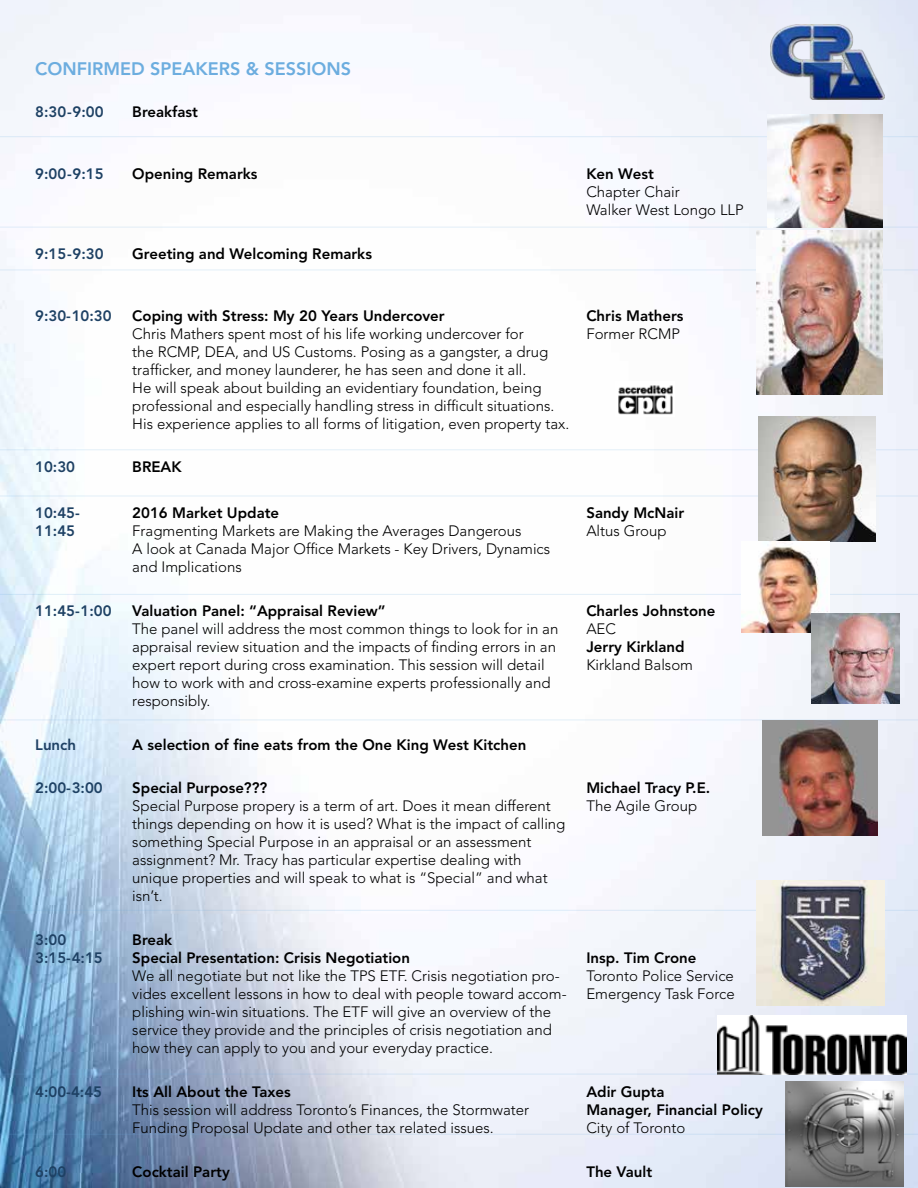
<style>
.page{position:relative;width:918px;height:1188px;background:#fff}
.page>*{position:absolute;margin:0;border:0;box-sizing:border-box;transform-origin:0 0}
.t1{font:800 18px "Avenir";color:#6caddf}
.t2{font:300 15px/18px "Avenir";color:#000}
.t3{font:800 15px/18px "Avenir";color:#000}
.t4{font:800 15px/18px "Avenir";color:#1e4164}
</style>
<div class="page">
<img style="left:0;top:0;width:918px;height:1188px">
<hr style="left:0;top:227px;width:918px;height:1px;background:#6caddf">
<hr style="left:0;top:136px;width:918px;height:1px;background:#6caddf">
<hr style="left:0;top:270px;width:918px;height:1px;background:#6caddf">
<hr style="left:0;top:496px;width:918px;height:1px;background:#6caddf">
<hr style="left:0;top:449px;width:918px;height:1px;background:#6caddf">
<hr style="left:0;top:720px;width:918px;height:1px;background:#6caddf">
<hr style="left:0;top:594px;width:918px;height:1px;background:#6caddf">
<hr style="left:0;top:1074px;width:918px;height:1px;background:#6caddf">
<hr style="left:0;top:910px;width:918px;height:1px;background:#6caddf">
<hr style="left:0;top:1134px;width:918px;height:1px;background:#6caddf">
<div style="left:672px;top:0;width:246px;height:204px;background:linear-gradient(to right,#f4f6fb,#e2e8f5)"></div>
<img style="left:771px;top:24px;width:113px;height:75px">
<img style="left:757px;top:230px;width:126px;height:164px">
<img style="left:768px;top:115px;width:115px;height:112px">
<img style="left:759px;top:416px;width:117px;height:126px">
<img style="left:757px;top:880px;width:128px;height:126px">
<img style="left:741px;top:542px;width:88px;height:90px">
<img style="left:812px;top:613px;width:88px;height:91px">
<img style="left:785px;top:1081px;width:119px;height:105px">
<img style="left:762px;top:720px;width:115px;height:115px">
<img style="left:717px;top:1016px;width:189px;height:58px">
<img style="left:615px;top:382px;width:60px;height:34px">
<p class="t1" style="left:35px;top:58px;width:317px">CONFIRMED SPEAKERS &amp; SESSIONS</p>
<p class="t4" style="left:35px;top:103px;width:70px">8:30-9:00</p>
<p class="t3" style="left:132px;top:103px;width:67px">Breakfast</p>
<p class="t4" style="left:35px;top:165px;width:70px">9:00-9:15</p>
<p class="t3" style="left:132px;top:165px;width:127px">Opening Remarks</p>
<p class="t3" style="left:586px;top:165px;width:69px">Ken West</p>
<p class="t2" style="left:586px;top:183px;width:159px">Chapter Chair<br>Walker West Longo LLP</p>
<p class="t4" style="left:35px;top:245px;width:70px">9:15-9:30</p>
<p class="t3" style="left:132px;top:245px;width:241px">Greeting and Welcoming Remarks</p>
<p class="t4" style="left:35px;top:306px;width:78px">9:30-10:30</p>
<p class="t3" style="left:132px;top:306px;width:314px">Coping with Stress: My 20 Years Undercover</p>
<p class="t2" style="left:132px;top:324px;width:439px">Chris Mathers spent most of his life working undercover for<br>the RCMP, DEA, and US Customs. Posing as a gangster, a drug trafficker, and money launderer, he has seen and done it all.<br>He will speak about building an evidentiary foundation, being professional and especially handling stress in difficult situations.<br>His experience applies to all forms of litigation, even property tax.</p>
<p class="t4" style="left:35px;top:458px;width:41px">10:30</p>
<p class="t3" style="left:132px;top:458px;width:51px">BREAK</p>
<p class="t4" style="left:35px;top:504px;width:46px">10:45-<br>11:45</p>
<p class="t3" style="left:132px;top:504px;width:148px">2016 Market Update</p>
<p class="t2" style="left:132px;top:522px;width:419px">Fragmenting Markets are Making the Averages Dangerous<br>A look at Canada Major Office Markets - Key Drivers, Dynamics and Implications</p>
<p class="t4" style="left:35px;top:602px;width:78px">11:45-1:00</p>
<p class="t3" style="left:132px;top:602px;width:255px">Valuation Panel: “Appraisal Review”</p>
<p class="t2" style="left:132px;top:620px;width:428px">The panel will address the most common things to look for in an appraisal review situation and the impacts of finding errors in an expert report during cross examination. This session will detail how to work with and cross-examine experts professionally and responsibly.</p>
<p class="t4" style="left:35px;top:735px;width:42px">Lunch</p>
<p class="t3" style="left:132px;top:735px;width:396px">A selection of fine eats from the One King West Kitchen</p>
<p class="t4" style="left:35px;top:779px;width:69px">2:00-3:00</p>
<p class="t3" style="left:132px;top:779px;width:137px">Special Purpose???</p>
<p class="t2" style="left:132px;top:797px;width:435px">Special Purpose propery is a term of art. Does it mean different things depending on how it is used? What is the impact of calling something Special Purpose in an appraisal or an assessment assignment? Mr. Tracy has particular expertise dealing with unique properties and will speak to what is “Special” and what isn’t.</p>
<p class="t4" style="left:35px;top:931px;width:69px">3:00<br>3:15-4:15</p>
<p class="t3" style="left:132px;top:931px;width:279px">Break<br>Special Presentation: Crisis Negotiation</p>
<p class="t2" style="left:132px;top:967px;width:436px">We all negotiate but not like the TPS ETF. Crisis negotiation pro&shy;vides excellent lessons in how to deal with people toward accom&shy;plishing win-win situations. The ETF will give an overview of the service they provide and the principles of crisis negotiation and how they can apply to you and your everyday practice.</p>
<p class="t4" style="left:35px;top:1083px;width:68px">4:00-4:45</p>
<p class="t3" style="left:132px;top:1083px;width:160px">Its All About the Taxes</p>
<p class="t2" style="left:132px;top:1101px;width:398px">This session will address Toronto’s Finances, the Stormwater<br>Funding Proposal Update and other tax related issues.</p>
<p class="t3" style="left:586px;top:306px;width:99px">Chris Mathers</p>
<p class="t2" style="left:586px;top:324px;width:95px">Former RCMP</p>
<p class="t3" style="left:586px;top:504px;width:99px">Sandy McNair</p>
<p class="t2" style="left:586px;top:522px;width:82px">Altus Group</p>
<p class="t3" style="left:586px;top:602px;width:131px">Charles Johnstone</p>
<p class="t2" style="left:586px;top:620px;width:31px">AEC</p>
<p class="t3" style="left:586px;top:638px;width:100px">Jerry Kirkland</p>
<p class="t2" style="left:586px;top:656px;width:108px">Kirkland Balsom</p>
<p class="t3" style="left:586px;top:779px;width:125px">Michael Tracy P.E.</p>
<p class="t2" style="left:586px;top:797px;width:112px">The Agile Group</p>
<p class="t3" style="left:586px;top:949px;width:111px">Insp. Tim Crone</p>
<p class="t2" style="left:586px;top:967px;width:150px">Toronto Police Service<br>Emergency Task Force</p>
<p class="t3" style="left:586px;top:1083px;width:178px">Adir Gupta<br>Manager, Financial Policy</p>
<p class="t2" style="left:586px;top:1119px;width:100px">City of Toronto</p>
<p class="t4" style="left:35px;top:1162px;width:33px">6:00</p>
<p class="t3" style="left:132px;top:1162px;width:99px">Cocktail Party</p>
<p class="t3" style="left:586px;top:1162px;width:67px">The Vault</p>
</div>
